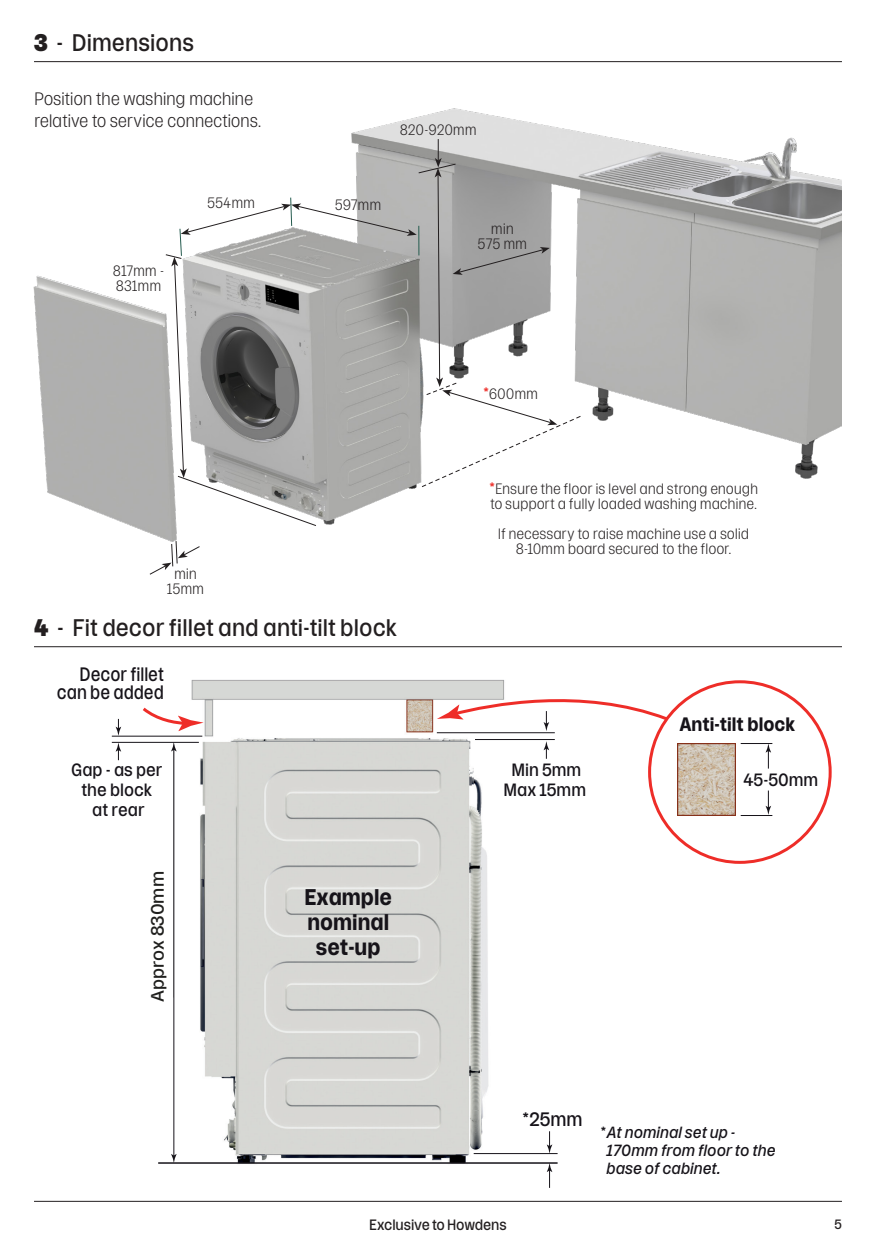
<style>
.page{position:relative;width:876px;height:1246px;background:#fff}
.page>*{position:absolute;margin:0;border:0;box-sizing:border-box;transform-origin:0 0}
.Howden_installation{font:24px "Rooster";color:#231f20}
.t1{font:700 22.65px/25.2px "Rooster";color:#161319;text-align:center}
.t2{font:19.35px/18.3px "Rooster";color:#161319;text-align:right;scale:.93 1}
.t3{font:700 19.35px "Rooster";color:#161319}
.t4{font:19.35px "Rooster";color:#161319}
.Howden_paragraph_NO{font:300 18px/21.6px "Rooster";letter-spacing:-.025em;color:#231f20}
.t5{font:18px "Rooster";color:#20201e;scale:1.09 1}
.t6{font:17.85px/19.8px "Rooster";color:#161319;text-align:center}
.t7{font:italic 16.2px/18px "Rooster";color:#161319}
.Annotations{font:300 15px/15px "Rooster";letter-spacing:-.015em;color:#231f20}
.t8{font:15px "Rooster";letter-spacing:-.01em;color:#231f20}
.Howden_paragraph_WIT{font:300 15px "Rooster";letter-spacing:-.015em;color:#231f20}
.t9{font:13.5px "Rooster";color:#231f20}
.s1{font-weight:900}
.s2{font-weight:400;font-size:16.5px;color:#ee2d28}
.s3{font-style:normal}
</style>
<div class="page">
<hr style="left:34px;top:1201px;width:808px;height:1px;background:#231f20">
<img style="left:33px;top:108px;width:809px;height:432px">
<img style="left:111px;top:680px;width:611px;height:492px">
<img style="left:678px;top:743px;width:57px;height:72px">
<hr style="left:741px;top:743px;width:31px;height:1px;background:#161319">
<hr style="left:173px;top:748px;width:1px;height:409px;background:#161319">
<svg style="left:171px;top:743px;width:6px;height:8px"></svg>
<svg style="left:171px;top:1154px;width:6px;height:8px"></svg>
<hr style="left:112px;top:742px;width:87px;height:1px;background:#161319">
<hr style="left:158px;top:1162px;width:400px;height:2px;background:#161319">
<hr style="left:474px;top:1153px;width:84px;height:1px;background:#161319">
<svg style="left:547px;top:1131px;width:5px;height:22px"></svg>
<svg style="left:547px;top:1163px;width:5px;height:25px"></svg>
<hr style="left:741px;top:815px;width:31px;height:1px;background:#161319">
<hr style="left:437px;top:732px;width:118px;height:1px;background:#161319">
<hr style="left:112px;top:736px;width:90px;height:1px;background:#161319">
<svg style="left:766px;top:790px;width:5px;height:25px"></svg>
<svg style="left:766px;top:744px;width:5px;height:24px"></svg>
<hr style="left:475px;top:739px;width:80px;height:1px;background:#161319">
<svg style="left:544px;top:741px;width:5px;height:18px"></svg>
<svg style="left:116px;top:742px;width:5px;height:18px"></svg>
<svg style="left:116px;top:719px;width:5px;height:17px"></svg>
<svg style="left:437px;top:687px;width:234px;height:44px"></svg>
<svg style="left:139px;top:705px;width:65px;height:26px"></svg>
<svg style="left:149px;top:540px;width:51px;height:35px"></svg>
<svg style="left:165px;top:139px;width:416px;height:387px"></svg>
<hr style="left:34px;top:61px;width:808px;height:1px;background:#231f20">
<hr style="left:34px;top:646px;width:808px;height:1px;background:#231f20">
<p class="Howden_installation" style="left:34px;top:30px;width:162px"><span class="s1">3</span> - Dimensions</p>
<p class="Howden_paragraph_NO" style="left:34px;top:88px;width:229px">Position the washing machine relative to service connections.</p>
<p class="Annotations" style="left:400px;top:123px;width:79px">820-920mm</p>
<p class="Annotations" style="left:113px;top:263px;width:53px">817mm -</p>
<p class="Annotations" style="left:116px;top:278px;width:47px">831mm</p>
<p class="Annotations" style="left:207px;top:196px;width:50px">554mm</p>
<p class="Annotations" style="left:335px;top:198px;width:48px">597mm</p>
<p class="Howden_paragraph_WIT" style="left:491px;top:221px;width:25px">min</p>
<p class="Howden_paragraph_WIT" style="left:477px;top:236px;width:51px">575 mm</p>
<p class="Annotations" style="left:174px;top:566px;width:25px">min</p>
<p class="Annotations" style="left:167px;top:581px;width:39px">15mm</p>
<p class="Annotations" style="left:483px;top:386px;width:56px"><span class="s2">*</span>600mm</p>
<p class="Annotations" style="left:489px;top:481px;width:271px"><span class="s2">*</span>Ensure the floor is level and strong enough to support a fully loaded washing machine.</p>
<p class="Annotations" style="left:498px;top:526px;width:253px;text-align:center">If necessary to raise machine use a solid<br>8-10mm board secured to the floor.</p>
<p class="Howden_installation" style="left:34px;top:615px;width:365px"><span class="s1">4</span> - Fit decor fillet and anti-tilt block</p>
<p class="t2" style="left:57px;top:665px;width:117px">Decor fillet can be added</p>
<p class="t6" style="left:71px;top:760px;width:93px">Gap - as per the block<br>at rear</p>
<p class="t5" style="left:148px;top:1002px;width:121px;rotate:-90deg">Approx 830mm</p>
<p class="t1" style="left:304px;top:884px;width:89px">Example nominal set-up</p>
<p class="t6" style="left:503px;top:760px;width:84px">Min 5mm<br>Max 15mm</p>
<p class="t3" style="left:679px;top:714px;width:117px">Anti-tilt block</p>
<p class="t6" style="left:743px;top:770px;width:76px">45-50mm</p>
<p class="t4" style="left:522px;top:1109px;width:62px">*25mm</p>
<p class="t7" style="left:606px;top:1123px;width:171px;text-indent:-6px"><span class="s3">*</span>At nominal set up -<br>170mm from floor to the base of cabinet.</p>
<p class="t8" style="left:369px;top:1216px;width:139px">Exclusive to Howdens</p>
<p class="t9" style="left:835px;top:1217px;width:9px">5</p>
</div>
